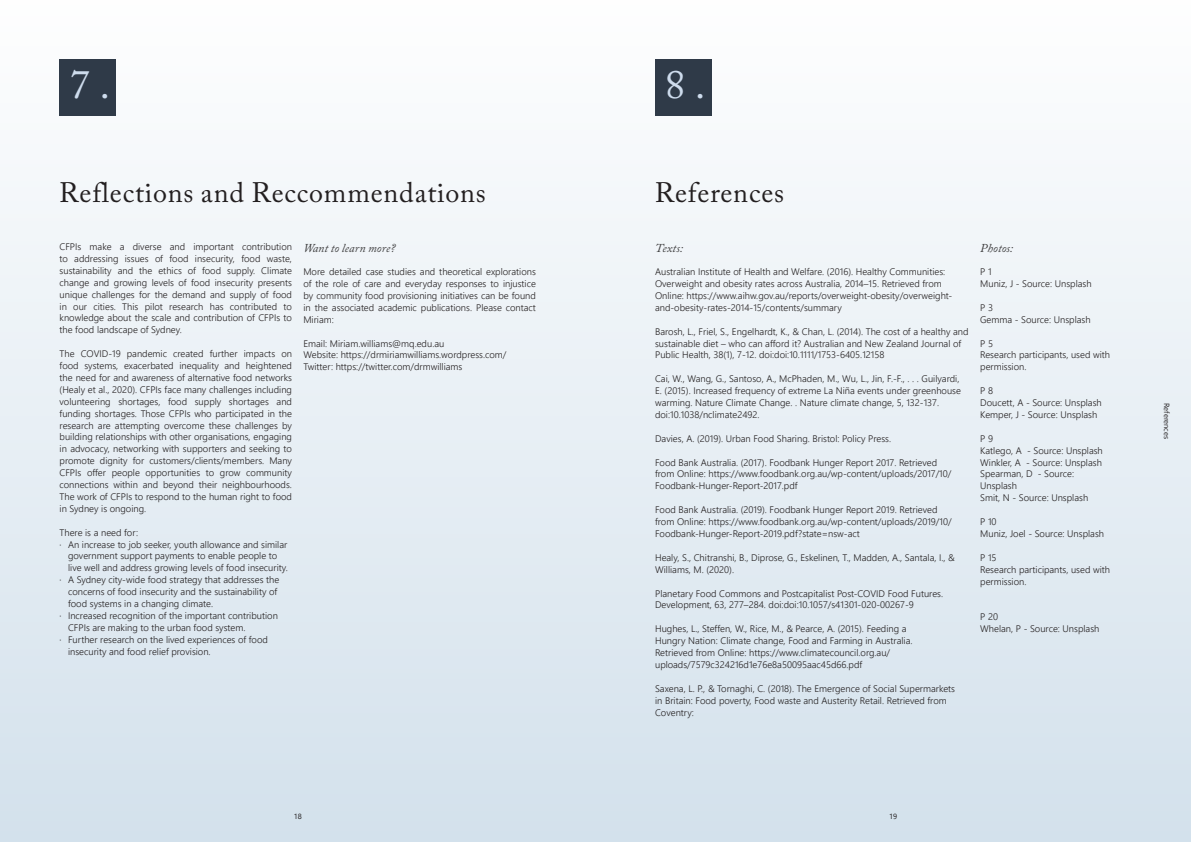
<style>
.page{position:relative;width:1191px;height:842px;background:#fff}
.page>*{position:absolute;margin:0;border:0;box-sizing:border-box;transform-origin:0 0}
.t1{font:40px "Adobe Caslon Pro";color:#cedced}
.Chapter_heading{font:28px "Adobe Caslon Pro";letter-spacing:.03em;color:#231f20}
.Italics_Heading{font:italic 12px "Adobe Caslon Pro";letter-spacing:.01em;color:#3e3e3f}
.Body_text{font:300 9.5px/11.9px "Nirmala UI";color:#231f20}
.t2{font:7.5px "Nirmala UI";color:#231f20}
.s1{font-family:"Neue Haas Unica W1 G"}
</style>
<div class="page">
<div style="left:0;top:0;width:1191px;height:842px;background:linear-gradient(to bottom,#fefefe,#d3e1ec)"></div>
<div style="left:60px;top:60px;width:56px;height:56px;background:#2f3a48"></div>
<div style="left:655px;top:60px;width:57px;height:56px;background:#2f3a48"></div>
<p class="t1" style="left:70px;top:61px;width:42px">7.</p>
<p class="t1" style="left:665px;top:61px;width:42px">8.</p>
<p class="Chapter_heading" style="left:59px;top:176px;width:428px">Reflections and Reccommendations</p>
<p class="Chapter_heading" style="left:655px;top:176px;width:131px">References</p>
<p class="Body_text" style="left:60px;top:240px;width:234px;text-align:justify">CFPIs make a diverse and important contribution to addressing issues of food insecurity, food waste, sustainability and the ethics of food supply. Climate change and growing levels of food insecurity presents unique challenges for the demand and supply of food in our cities. This pilot research has contributed to knowledge about the scale and contribution of CFPIs to the food landscape of Sydney.</p>
<p class="Body_text" style="left:60px;top:347px;width:234px;text-align:justify">The COVID-19 pandemic created further impacts on food systems, exacerbated inequality and heightened the need for and awareness of alternative food networks (Healy et al., 2020). CFPIs face many challenges including volunteering shortages, food supply shortages and funding shortages. Those CFPIs who participated in the research are attempting overcome these challenges by building relationships with other organisations, engaging in advocacy, networking with supporters and seeking to promote dignity for customers/clients/members. Many CFPIs offer people opportunities to grow community connections within and beyond their neighbourhoods.<br>The work of CFPIs to respond to the human right to food in Sydney is ongoing.</p>
<p class="Body_text" style="left:60px;top:526px;width:80px">There is a need for:</p>
<p class="Body_text" style="left:68px;top:538px;width:221px;text-indent:-9px"><span class="s1">·</span> An increase to job seeker, youth allowance and similar government support payments to enable people to live well and address growing levels of food insecurity.</p>
<p class="Body_text" style="left:68px;top:573px;width:213px;text-indent:-9px"><span class="s1">·</span> A Sydney city-wide food strategy that addresses the concerns of food insecurity and the sustainability of food systems in a changing climate.</p>
<p class="Body_text" style="left:68px;top:609px;width:211px;text-indent:-9px"><span class="s1">·</span> Increased recognition of the important contribution<br>CFPIs are making to the urban food system.</p>
<p class="Body_text" style="left:68px;top:633px;width:201px;text-indent:-9px"><span class="s1">·</span> Further research on the lived experiences of food insecurity and food relief provision.</p>
<p class="Italics_Heading" style="left:303px;top:241px;width:94px">Want to learn more?</p>
<p class="Body_text" style="left:303px;top:265px;width:234px;text-align:justify">More detailed case studies and theoretical explorations of the role of care and everyday responses to injustice by community food provisioning initiatives can be found in the associated academic publications. Please contact Miriam:</p>
<p class="Body_text" style="left:303px;top:337px;width:142px">Email: Miriam.williams@mq.edu.au</p>
<p class="Body_text" style="left:303px;top:349px;width:204px">Website: https://drmiriamwilliams.wordpress.com/</p>
<p class="Body_text" style="left:303px;top:360px;width:161px">Twitter: https://twitter.com/drmwilliams</p>
<p class="Italics_Heading" style="left:655px;top:241px;width:29px">Texts:</p>
<p class="Body_text" style="left:655px;top:265px;width:299px">Australian Institute of Health and Welfare. (2016). Healthy Communities:<br>Overweight and obesity rates across Australia, 2014–15. Retrieved from Online: https://www.aihw.gov.au/reports/overweight-obesity/overweight&shy;and-obesity-rates-2014-15/contents/summary</p>
<p class="Body_text" style="left:655px;top:325px;width:315px">Barosh, L., Friel, S., Engelhardt, K., &amp; Chan, L. (2014). The cost of a healthy and sustainable diet – who can afford it? Australian and New Zealand Journal of<br>Public Health, 38(1), 7-12. doi:doi:10.1111/1753-6405.12158</p>
<p class="Body_text" style="left:655px;top:372px;width:307px">Cai, W., Wang, G., Santoso, A., McPhaden, M., Wu, L., Jin, F.-F., . . . Guilyardi, E. (2015). Increased frequency of extreme La Niña events under greenhouse warming. Nature Climate Change. . Nature climate change, 5, 132-137. doi:10.1038/nclimate2492.</p>
<p class="Body_text" style="left:655px;top:432px;width:237px">Davies, A. (2019). Urban Food Sharing. Bristol: Policy Press.</p>
<p class="Body_text" style="left:655px;top:456px;width:298px">Food Bank Australia. (2017). Foodbank Hunger Report 2017. Retrieved from Online: https://www.foodbank.org.au/wp-content/uploads/2017/10/<br>Foodbank-Hunger-Report-2017.pdf</p>
<p class="Body_text" style="left:655px;top:503px;width:298px">Food Bank Australia. (2019). Foodbank Hunger Report 2019. Retrieved from Online: https://www.foodbank.org.au/wp-content/uploads/2019/10/<br>Foodbank-Hunger-Report-2019.pdf?state=nsw-act</p>
<p class="Body_text" style="left:655px;top:551px;width:301px">Healy, S., Chitranshi, B., Diprose, G., Eskelinen, T., Madden, A., Santala, I., &amp;<br>Williams, M. (2020).</p>
<p class="Body_text" style="left:655px;top:587px;width:290px">Planetary Food Commons and Postcapitalist Post-COVID Food Futures.<br>Development, 63, 277–284. doi:doi:10.1057/s41301-020-00267-9</p>
<p class="Body_text" style="left:655px;top:622px;width:259px">Hughes, L., Steffen, W., Rice, M., &amp; Pearce, A. (2015). Feeding a Hungry Nation: Climate change, Food and Farming in Australia.<br>Retrieved from Online: https://www.climatecouncil.org.au/ uploads/7579c324216d1e76e8a50095aac45d66.pdf</p>
<p class="Body_text" style="left:655px;top:682px;width:301px">Saxena, L. P., &amp; Tornaghi, C. (2018). The Emergence of Social Supermarkets in Britain: Food poverty, Food waste and Austerity Retail. Retrieved from<br>Coventry:</p>
<p class="Italics_Heading" style="left:980px;top:241px;width:35px">Photos:</p>
<p class="Body_text" style="left:980px;top:265px;width:13px">P 1</p>
<p class="Body_text" style="left:980px;top:277px;width:113px">Muniz, J - Source: Unsplash</p>
<p class="Body_text" style="left:980px;top:301px;width:14px">P 3</p>
<p class="Body_text" style="left:980px;top:313px;width:112px">Gemma - Source: Unsplash</p>
<p class="Body_text" style="left:980px;top:337px;width:14px">P 5</p>
<p class="Body_text" style="left:980px;top:349px;width:131px">Research participants, used with permission.</p>
<p class="Body_text" style="left:980px;top:384px;width:14px">P 8</p>
<p class="Body_text" style="left:980px;top:396px;width:123px">Doucett, A - Source: Unsplash</p>
<p class="Body_text" style="left:980px;top:408px;width:119px">Kemper, J - Source: Unsplash</p>
<p class="Body_text" style="left:980px;top:432px;width:14px">P 9</p>
<p class="Body_text" style="left:980px;top:444px;width:124px">Katlego, A - Source: Unsplash</p>
<p class="Body_text" style="left:980px;top:456px;width:123px">Winkler, A - Source: Unsplash</p>
<p class="Body_text" style="left:980px;top:468px;width:95px">Spearman, D - Source:<br>Unsplash</p>
<p class="Body_text" style="left:980px;top:491px;width:109px">Smit, N - Source: Unsplash</p>
<p class="Body_text" style="left:980px;top:515px;width:18px">P 10</p>
<p class="Body_text" style="left:980px;top:527px;width:125px">Muniz, Joel - Source: Unsplash</p>
<p class="Body_text" style="left:980px;top:551px;width:18px">P 15</p>
<p class="Body_text" style="left:980px;top:563px;width:131px">Research participants, used with permission.</p>
<p class="Body_text" style="left:980px;top:610px;width:19px">P 20</p>
<p class="Body_text" style="left:980px;top:622px;width:121px">Whelan, P - Source: Unsplash</p>
<p class="t2" style="left:294px;top:810px;width:10px">18</p>
<p class="t2" style="left:889px;top:810px;width:10px">19</p>
<p class="t2" style="left:1172px;top:403px;width:37px;rotate:90deg">References</p>
</div>
